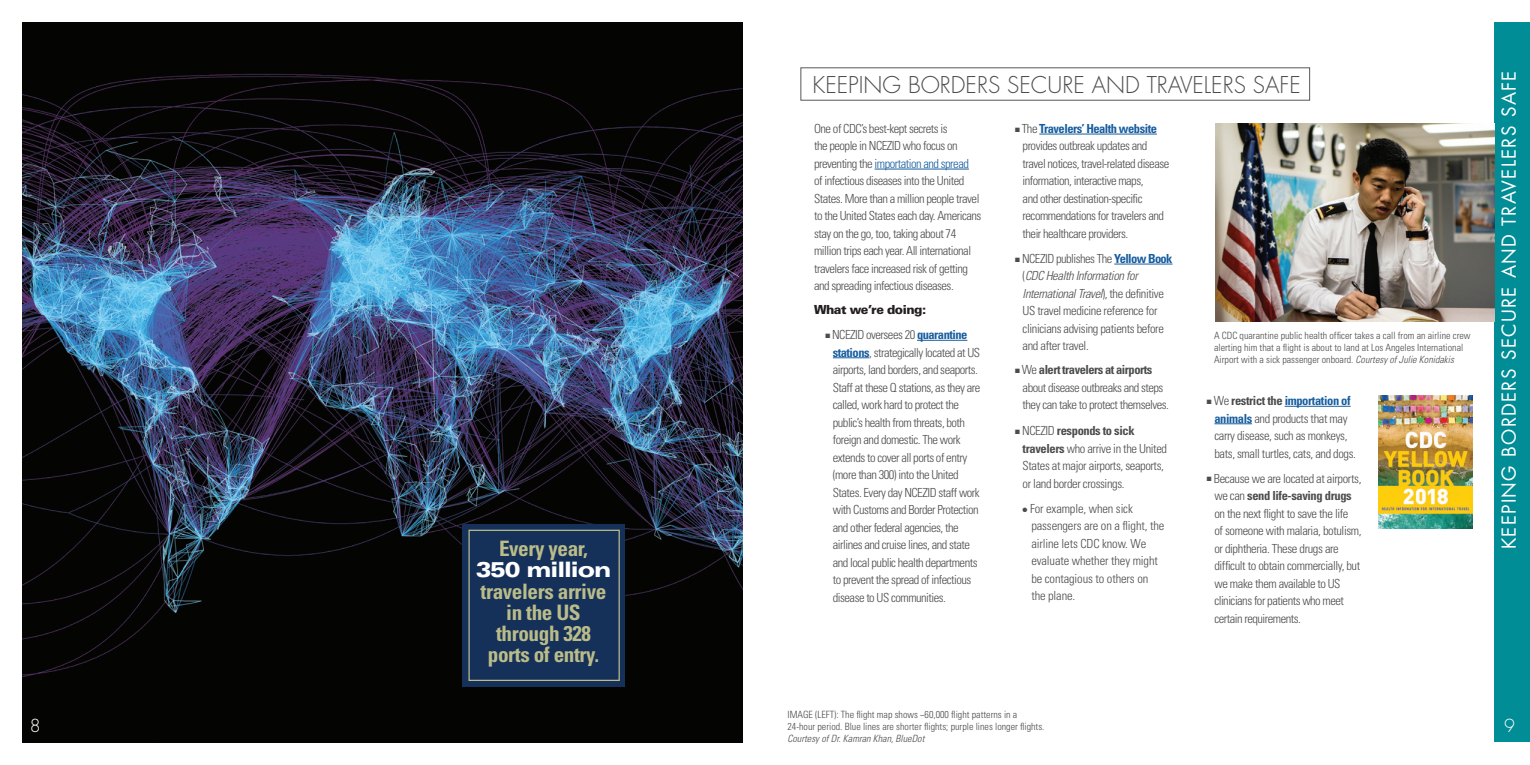
<style>
.page{position:relative;width:1530px;height:765px;background:#fff}
.page>*{position:absolute;margin:0;border:0;box-sizing:border-box;transform-origin:0 0}
.t1{font:300 22.5px "Futura Std";color:#4b4c4d}
.t2{font:700 condensed 21.25px/21.2px "Univers LT Std";letter-spacing:-.02em;color:#babc89;text-align:center}
.t3{font:18.75px "Futura Std";letter-spacing:.07em;color:#fff}
.t4{font:300 17.5px "Futura Std";color:#fff}
.t5{font:300 condensed 12.5px/17.5px "Univers LT Std";letter-spacing:-.04em;color:#4b4c4d}
.t6{font:300 condensed 12.5px/17.5px "Univers LT Std";letter-spacing:-.01em;color:#4b4c4d}
.t7{font:700 condensed 12.5px "Univers LT Std";letter-spacing:-.04em;color:#4b4c4d}
.t8{font:900 12.5px "Univers LT Std";letter-spacing:-.04em;color:#231f20}
.t9{font:300 condensed 10px/12px "Univers LT Std";color:#4b4c4d}
.s1{font-weight:900;font-stretch:expanded;color:#fff}
.s2{color:#175d9e}
.s3{font-weight:700;color:#175d9e}
.s4{font-style:italic}
.s5{font-weight:300}
.s6{font-weight:700}
</style>
<div class="page">
<img style="left:22px;top:22px;width:720px;height:720px">
<div style="left:463px;top:524px;width:162px;height:163px;background:#153059"></div>
<div style="left:468px;top:530px;width:152px;height:151px;border:1px solid #babc89"></div>
<div style="left:1495px;top:22px;width:35px;height:720px;background:#008d96"></div>
<img style="left:1215px;top:124px;width:280px;height:197px">
<hr style="left:875px;top:169px;width:94px;height:1px;background:#175d9e">
<hr style="left:917px;top:340px;width:50px;height:1px;background:#175d9e">
<hr style="left:833px;top:357px;width:36px;height:1px;background:#175d9e">
<div style="left:801px;top:68px;width:509px;height:33px;border:1px solid #57585a"></div>
<hr style="left:1039px;top:134px;width:118px;height:1px;background:#175d9e">
<hr style="left:1114px;top:264px;width:59px;height:1px;background:#175d9e">
<hr style="left:1285px;top:406px;width:66px;height:1px;background:#175d9e">
<hr style="left:1214px;top:423px;width:38px;height:1px;background:#175d9e">
<img style="left:1379px;top:396px;width:94px;height:132px">
<p class="t4" style="left:30px;top:715px;width:12px">8</p>
<p class="t2" style="left:499px;top:538px;width:90px">Every year,</p>
<p class="t2" style="left:476px;top:559px;width:137px"><span class="s1">350 million </span>travelers arrive in the US through 328</p>
<p class="t2" style="left:488px;top:644px;width:113px">ports of entry.</p>
<h3 class="t1" style="left:813px;top:71px;width:490px">KEEPING BORDERS SECURE AND TRAVELERS SAFE</h3>
<p class="t5" style="left:814px;top:120px;width:169px">One of CDC’s best-kept secrets is<br>the people in NCEZID who focus on preventing the <span class="s2">importation and spread<br></span>of infectious diseases into the United States. More than a million people travel to the United States each day. Americans stay on the go, too, taking about 74 million trips each year. All international travelers face increased risk of getting and spreading infectious diseases.</p>
<p class="t8" style="left:814px;top:302px;width:114px">What we’re doing:</p>
<p class="t5" style="left:825px;top:326px;width:144px">■ NCEZID oversees 20 <span class="s3">quarantine</span></p>
<p class="t5" style="left:833px;top:343px;width:149px"><span class="s3">stations</span>, strategically located at US airports, land borders, and seaports.<br>Staff at these Q stations, as they are</p>
<p class="t5" style="left:833px;top:396px;width:148px">called, work hard to protect the public’s health from threats, both foreign and domestic. The work extends to cover all ports of entry (more than 300) into the United States. Every day NCEZID staff work with Customs and Border Protection and other federal agencies, the airlines and cruise lines, and state and local public health departments to prevent the spread of infectious disease to US communities.</p>
<p class="t5" style="left:1023px;top:120px;width:148px;text-indent:-8px">■ The <span class="s3">Travelers’ Health website </span>provides outbreak updates and travel notices, travel-related disease information, interactive maps,<br>and other destination-specific recommendations for travelers and their healthcare providers.</p>
<p class="t5" style="left:1023px;top:250px;width:151px;text-indent:-8px">■ NCEZID publishes The <span class="s3">Yellow Book </span>(<span class="s4">CDC Health Information for<br>International Travel</span>), the definitive<br>US travel medicine reference for clinicians advising patients before and after travel.</p>
<p class="t7" style="left:1015px;top:362px;width:139px">■ <span class="s5">We</span> alert travelers at airports</p>
<p class="t5" style="left:1023px;top:378px;width:142px">about disease outbreaks and steps</p>
<p class="t5" style="left:1023px;top:396px;width:148px">they can take to protect themselves.</p>
<p class="t7" style="left:1015px;top:423px;width:121px">■ <span class="s5">NCEZID</span> responds to sick</p>
<p class="t5" style="left:1023px;top:440px;width:146px"><span class="s6">travelers</span> who arrive in the United<br>States at major airports, seaports, or land border crossings.</p>
<p class="t6" style="left:1031px;top:500px;width:135px;text-indent:-9px">● For example, when sick passengers are on a flight, the airline lets CDC know. We evaluate whether they might be contagious to others on the plane.</p>
<p class="t9" style="left:1214px;top:329px;width:258px">A CDC quarantine public health officer takes a call from an airline crew alerting him that a flight is about to land at Los Angeles International<br>Airport with a sick passenger onboard. <span class="s4">Courtesy of Julie Konidakis</span></p>
<p class="t5" style="left:1207px;top:392px;width:145px;text-align:center">■ We <span class="s6">restrict the</span> <span class="s3">importation of animals</span> and products that may carry disease, such as monkeys,</p>
<p class="t5" style="left:1214px;top:444px;width:143px">bats, small turtles, cats, and dogs.</p>
<p class="t5" style="left:1214px;top:469px;width:149px;text-indent:-8px">■ Because we are located at airports, we can <span class="s6">send life-saving drugs </span>on the next flight to save the life<br>of someone with malaria, botulism, or diphtheria. These drugs are difficult to obtain commercially, but we make them available to US clinicians for patients who meet certain requirements.</p>
<p class="t3" style="left:1497px;top:549px;width:480px;rotate:-90deg">KEEPING BORDERS SECURE AND TRAVELERS SAFE</p>
<p class="t9" style="left:788px;top:709px;width:231px">IMAGE (LEFT): The flight map shows ~60,000 flight patterns in a</p>
<p class="t9" style="left:788px;top:721px;width:259px">24-hour period. Blue lines are shorter flights; purple lines longer flights.<br><span class="s4">Courtesy of Dr. Kamran Khan, BlueDot</span></p>
<p class="t4" style="left:1504px;top:715px;width:12px">9</p>
</div>
